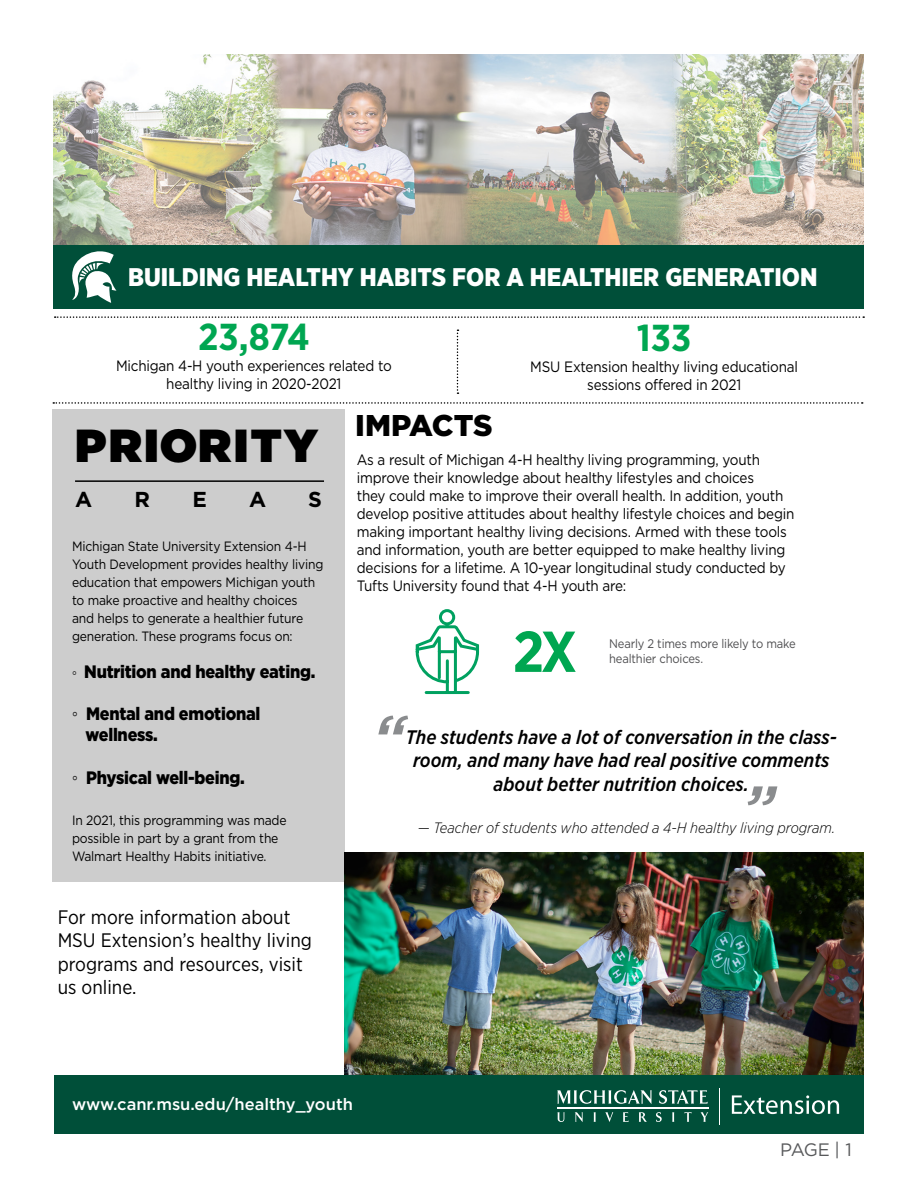
<style>
.page{position:relative;width:918px;height:1188px;background:#fff}
.page>*{position:absolute;margin:0;border:0;box-sizing:border-box;transform-origin:0 0}
.t1{font:italic 500 67.5px "Gotham Narrow";color:#8a8c8e}
.t2{font:700 57.6px "Gotham Narrow";color:#00a651}
.t3{font:900 46.2px "Gotham";letter-spacing:.05em;color:#000}
.t4{font:700 37.5px "Gotham Narrow";color:#00a651}
.t5{font:900 30px "Gotham";letter-spacing:-.01em;color:#000}
.t6{font:900 25.5px "Gotham Narrow";color:#fff}
.t7{font:700 21.6px "Gotham";color:#000}
.t8{font:italic 500 19.5px/23.4px "Gotham Narrow";color:#000;text-align:center}
.t9{font:19.5px/23.4px "Gotham Narrow";color:#000}
.t10{font:900 18px/21px "Gotham";letter-spacing:-.015em;color:#000;scale:.9 1}
.t11{font:18px "Gotham";color:#58595b}
.Bottom_Link{font:500 16.5px "Gotham";color:#fff}
.paragraph{font:15px/18px "Gotham";letter-spacing:-.015em;color:#000;scale:.9 1}
.t12{font:italic 300 15px "Gotham Narrow";color:#000}
.t13{font:13.5px/18px "Gotham";letter-spacing:-.015em;color:#000;scale:.9 1}
.t14{font:12.45px "Gotham";letter-spacing:-.015em;color:#4d4d4f;scale:.9 1}
.s1{font-family:"Arial";font-weight:400;font-size:15px}
.s2{font-family:"Arial";font-weight:400}
</style>
<div class="page">
<img style="left:53px;top:54px;width:810px;height:191px">
<div style="left:53px;top:245px;width:810px;height:64px;background:#004f39"></div>
<svg style="left:55px;top:316px;width:809px;height:2px"></svg>
<svg style="left:53px;top:402px;width:810px;height:2px"></svg>
<svg style="left:457px;top:330px;width:2px;height:64px"></svg>
<div style="left:52px;top:409px;width:293px;height:473px;background:#cdcdcd"></div>
<hr style="left:75px;top:480px;width:249px;height:2px;background:#000">
<svg style="left:415px;top:609px;width:65px;height:86px"></svg>
<svg style="left:72px;top:251px;width:44px;height:52px"></svg>
<img style="left:344px;top:853px;width:520px;height:222px">
<div style="left:54px;top:1075px;width:810px;height:59px;background:#004f39"></div>
<svg style="left:557px;top:1112px;width:8px;height:10px"></svg>
<svg style="left:575px;top:1112px;width:8px;height:10px"></svg>
<svg style="left:594px;top:1112px;width:2px;height:10px"></svg>
<svg style="left:605px;top:1112px;width:8px;height:10px"></svg>
<svg style="left:623px;top:1112px;width:6px;height:10px"></svg>
<svg style="left:639px;top:1112px;width:8px;height:10px"></svg>
<svg style="left:656px;top:1112px;width:6px;height:10px"></svg>
<svg style="left:672px;top:1112px;width:2px;height:10px"></svg>
<svg style="left:684px;top:1112px;width:8px;height:10px"></svg>
<svg style="left:700px;top:1112px;width:8px;height:10px"></svg>
<svg style="left:557px;top:1090px;width:95px;height:14px"></svg>
<svg style="left:659px;top:1090px;width:49px;height:14px"></svg>
<hr style="left:557px;top:1107px;width:151px;height:1px;background:#fff">
<svg style="left:732px;top:1095px;width:107px;height:19px"></svg>
<hr style="left:720px;top:1088px;width:1px;height:36px;background:#fff">
<p class="t6" style="left:128px;top:260px;width:691px">BUILDING HEALTHY HABITS FOR A HEALTHIER GENERATION</p>
<p class="t4" style="left:198px;top:312px;width:113px">23,874</p>
<p class="paragraph" style="left:116px;top:356px;width:308px">Michigan 4-H youth experiences related to</p>
<p class="paragraph" style="left:166px;top:374px;width:196px">healthy living in 2020-2021</p>
<p class="t4" style="left:637px;top:314px;width:56px">133</p>
<p class="paragraph" style="left:530px;top:357px;width:299px">MSU Extension healthy living educational</p>
<p class="paragraph" style="left:587px;top:375px;width:173px">sessions offered in 2021</p>
<p class="t3" style="left:75px;top:413px;width:244px">PRIORITY</p>
<p class="t7" style="left:75px;top:485px;width:19px">A</p>
<p class="t7" style="left:134px;top:485px;width:17px">R</p>
<p class="t7" style="left:192px;top:485px;width:16px">E</p>
<p class="t7" style="left:249px;top:485px;width:19px">A</p>
<p class="t7" style="left:308px;top:485px;width:15px">S</p>
<p class="t13" style="left:72px;top:536px;width:281px">Michigan State University Extension 4-H Youth Development provides healthy living education that empowers Michigan youth to make proactive and healthy choices<br>and helps to generate a healthier future generation. These programs focus on:</p>
<p class="t10" style="left:72px;top:661px;width:272px"><span class="s1">◦</span> Nutrition and healthy eating.</p>
<p class="t10" style="left:86px;top:703px;width:196px;text-indent:-14px"><span class="s2">◦</span> Mental and emotional wellness.</p>
<p class="t10" style="left:72px;top:767px;width:193px"><span class="s2">◦</span> Physical well-being.</p>
<p class="t13" style="left:72px;top:811px;width:240px">In 2021, this programming was made possible in part by a grant from the<br>Walmart Healthy Habits initiative.</p>
<p class="t9" style="left:58px;top:905px;width:256px">For more information about<br>MSU Extension’s healthy living programs and resources, visit</p>
<p class="t9" style="left:58px;top:975px;width:80px">us online.</p>
<h1 class="t5" style="left:355px;top:405px;width:139px">IMPACTS</h1>
<p class="paragraph" style="left:357px;top:450px;width:488px">As a result of Michigan 4-H healthy living programming, youth improve their knowledge about healthy lifestyles and choices<br>they could make to improve their overall health. In addition, youth develop positive attitudes about healthy lifestyle choices and begin making important healthy living decisions. Armed with these tools and information, youth are better equipped to make healthy living decisions for a lifetime. A 10-year longitudinal study conducted by Tufts University found that 4-H youth are:</p>
<p class="t2" style="left:513px;top:615px;width:66px">2X</p>
<p class="t14" style="left:609px;top:636px;width:209px">Nearly 2 times more likely to make</p>
<p class="t14" style="left:609px;top:651px;width:106px">healthier choices.</p>
<h1 class="t1" style="left:372px;top:697px;width:34px">“</h1>
<p class="t8" style="left:406px;top:725px;width:433px">The students have a lot of conversation in the class-</p>
<p class="t8" style="left:413px;top:749px;width:418px">room, and many have had real positive comments about better nutrition choices.</p>
<p class="t12" style="left:418px;top:819px;width:419px">— Teacher of students who attended a 4-H healthy living program.</p>
<h1 class="t1" style="left:784px;top:824px;width:34px;rotate:-180deg">“</h1>
<p class="Bottom_Link" style="left:72px;top:1094px;width:283px">www.canr.msu.edu/healthy_youth</p>
<p class="t11" style="left:780px;top:1138px;width:73px">PAGE | 1</p>
</div>
